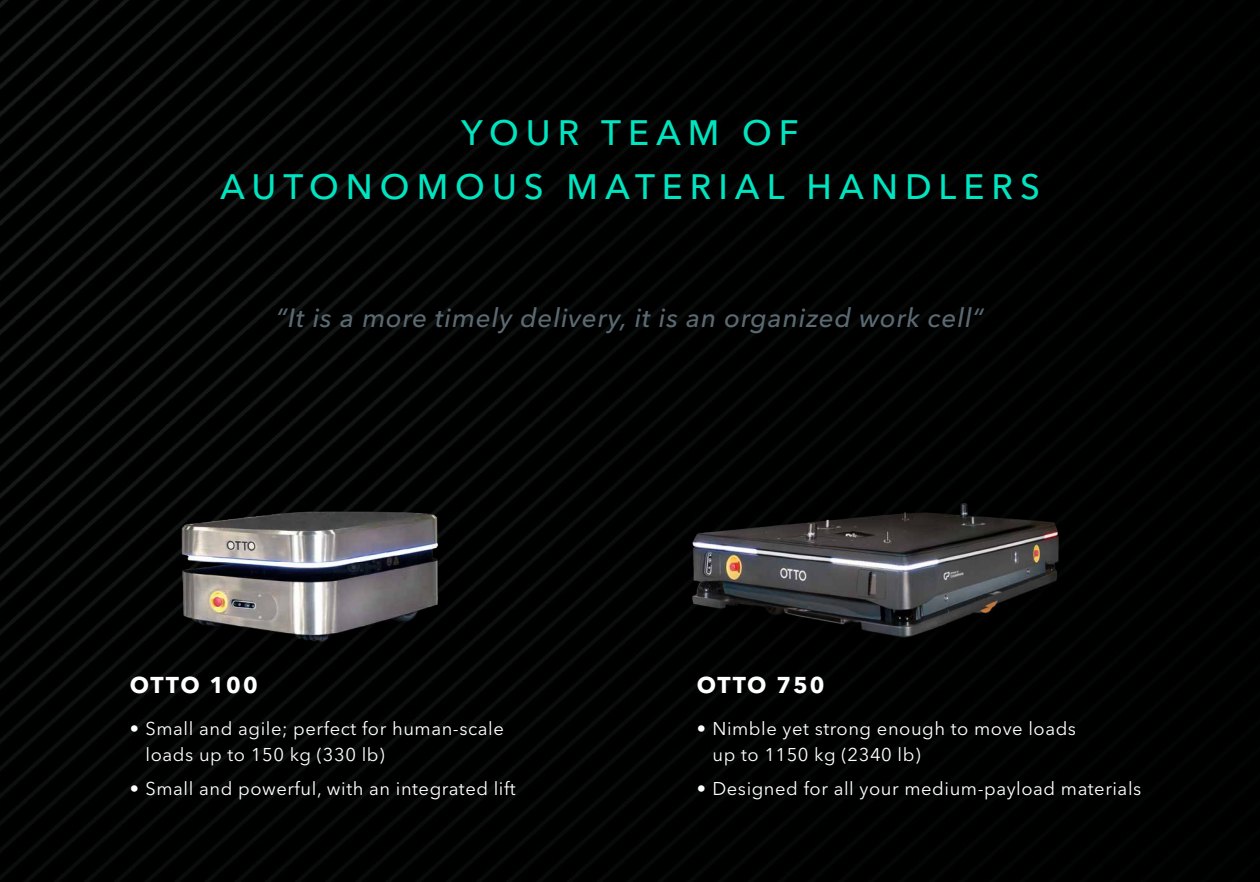
<style>
.page{position:relative;width:1260px;height:882px;background:#000101}
.page>*{position:absolute;margin:0;border:0;box-sizing:border-box;transform-origin:0 0}
.t1{font:500 35px/54.2px "Avenir Next LT Pro";letter-spacing:.2em;color:#00e5c0;text-align:center}
.t2{font:italic 500 26.25px "Avenir Next LT Pro";letter-spacing:.03em;color:#5b6a72}
.t3{font:700 22.75px "Avenir Next LT Pro";letter-spacing:.09em;color:#fff}
.t4{font:18.38px/26.2px "Avenir Next LT Pro";letter-spacing:.03em;color:#fff}
</style>
<div class="page">
<img style="left:129px;top:440px;width:359px;height:216px">
<img style="left:658px;top:429px;width:401px;height:227px">
<h1 class="t1" style="left:220px;top:105px;width:821px">YOUR TEAM OF<br>AUTONOMOUS MATERIAL HANDLERS</h1>
<h2 class="t2" style="left:276px;top:302px;width:709px">“It is a more timely delivery, it is an organized work cell“</h2>
<p class="t3" style="left:130px;top:671px;width:129px">OTTO 100</p>
<p class="t4" style="left:146px;top:715px;width:360px;text-indent:-16px">• Small and agile; perfect for human-scale loads up to 150 kg (330 lb)</p>
<p class="t4" style="left:130px;top:776px;width:387px">• Small and powerful, with an integrated lift</p>
<p class="t3" style="left:697px;top:671px;width:129px">OTTO 750</p>
<p class="t4" style="left:712px;top:715px;width:365px;text-indent:-16px">• Nimble yet strong enough to move loads up to 1150 kg (2340 lb)</p>
<p class="t4" style="left:697px;top:776px;width:446px">• Designed for all your medium-payload materials</p>
</div>
